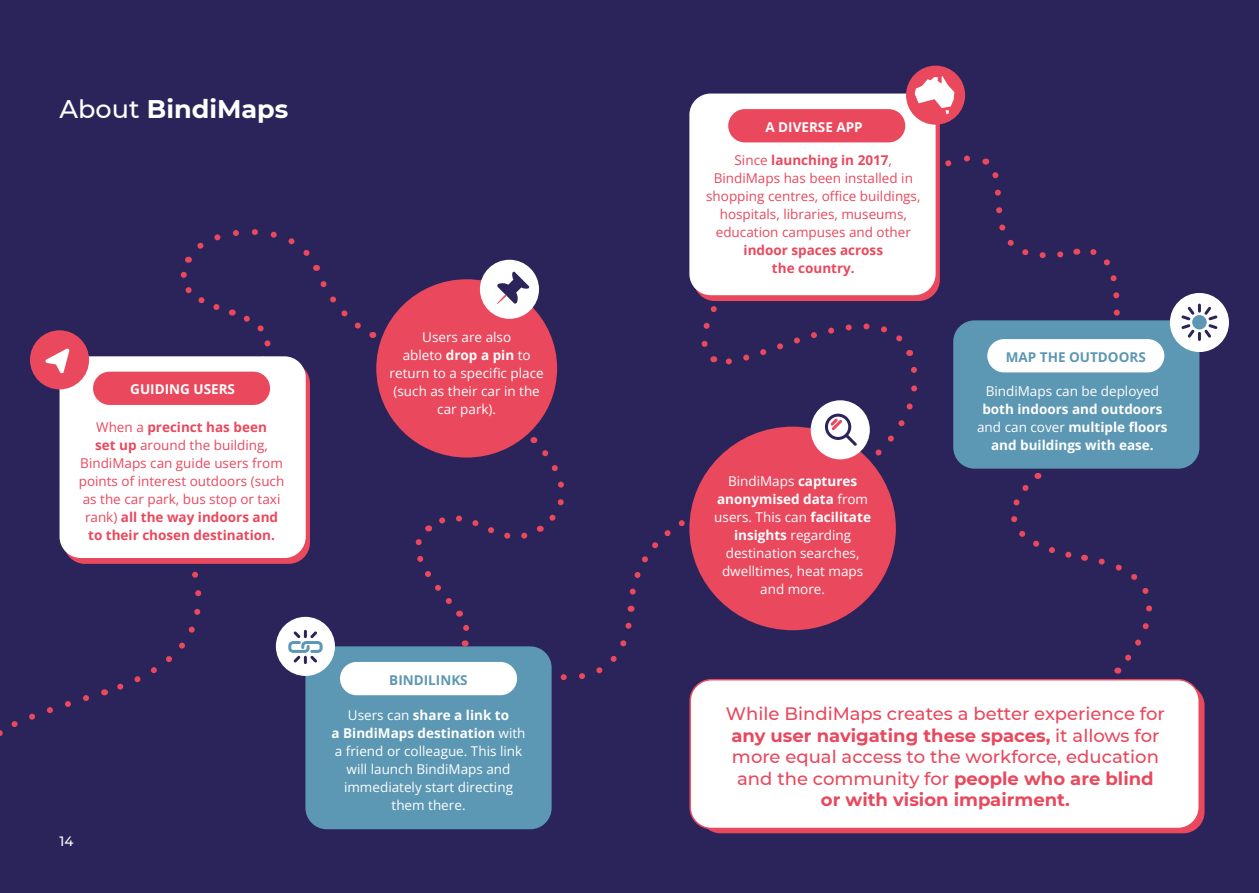
<style>
.page{position:relative;width:1259px;height:893px;background:#2a245a}
.page>*{position:absolute;margin:0;border:0;box-sizing:border-box;transform-origin:0 0}
.Introduction{font:700 25.5px "Montserrat";color:#fff}
.Paragraph_2{font:500 18px/21.6px "Montserrat";color:#e9485d;text-align:center}
.Paragraph{font:13.5px/18px "Open Sans";color:#e9485d;text-align:center}
.Paragraph-2{font:13.5px/18px "Open Sans";color:#fff;text-align:center}
.Paragraph-3{font:700 13.5px/18px "Open Sans";color:#fff;text-align:center}
.Subheading{font:700 13.5px "Open Sans";color:#5c97b3}
.Subheading-2{font:700 13.5px "Open Sans";color:#fff}
.Page_number{font:500 13.5px "Montserrat";color:#fff}
.s1{font-weight:500}
.s2{font-weight:700}
.s3{font-weight:400}
</style>
<div class="page">
<div style="left:699px;top:684px;width:505px;height:149px;background:#e9485d;border-radius:21px"></div>
<svg style="left:104px;top:571px;width:98px;height:125px"></svg>
<svg style="left:0;top:695px;width:89px;height:41px"></svg>
<svg style="left:180px;top:229px;width:193px;height:143px"></svg>
<div style="left:376px;top:279px;width:181px;height:179px;background:#e9485d;border-radius:50%"></div>
<div style="left:690px;top:680px;width:509px;height:148px;background:#fff;border-radius:21px"></div>
<div style="left:689px;top:679px;width:511px;height:150px;border:2px solid #e9485d;border-radius:21px"></div>
<div style="left:305px;top:646px;width:246px;height:183px;background:#5c97b3;border-radius:21px"></div>
<div style="left:276px;top:617px;width:59px;height:59px;background:#fff;border-radius:50%"></div>
<svg style="left:288px;top:629px;width:35px;height:36px"></svg>
<div style="left:64px;top:362px;width:246px;height:202px;background:#e9485d;border-radius:21px"></div>
<div style="left:60px;top:356px;width:246px;height:202px;background:#fff;border-radius:21px"></div>
<div style="left:93px;top:372px;width:177px;height:33px;background:#e9485d;border-radius:17px"></div>
<div style="left:30px;top:330px;width:59px;height:59px;background:#e9485d;border-radius:50%"></div>
<svg style="left:45px;top:348px;width:25px;height:26px"></svg>
<div style="left:340px;top:662px;width:177px;height:33px;background:#fff;border-radius:17px"></div>
<div style="left:1170px;top:293px;width:59px;height:59px;background:#fff;border-radius:50%"></div>
<svg style="left:414px;top:155px;width:805px;height:536px"></svg>
<svg style="left:693px;top:99px;width:247px;height:202px;background:#e75367"></svg>
<div style="left:689px;top:94px;width:246px;height:201px;background:#fff;border-radius:21px"></div>
<div style="left:728px;top:109px;width:177px;height:33px;background:#e9485d;border-radius:17px"></div>
<div style="left:906px;top:66px;width:59px;height:59px;background:#e9485d;border-radius:50%"></div>
<svg style="left:914px;top:76px;width:40px;height:38px"></svg>
<p class="Introduction" style="left:60px;top:91px;width:230px"><span class="s1">About</span> BindiMaps</p>
<h2 class="Subheading-2" style="left:130px;top:379px;width:106px">GUIDING USERS</h2>
<p class="Paragraph" style="left:79px;top:418px;width:207px">When a <span class="s2">precinct has been<br>set up</span> around the building,<br>BindiMaps can guide users from points of interest outdoors (such as the car park, bus stop or taxi rank) <span class="s2">all the way indoors and to their chosen destination.</span></p>
<p class="Paragraph-2" style="left:389px;top:328px;width:156px">Users are also<br>ableto <span class="s2">drop a pin</span> to return to a specific place (such as their car in the car park).</p>
<p class="Page_number" style="left:60px;top:832px;width:16px">14</p>
<h2 class="Subheading" style="left:389px;top:671px;width:80px">BINDILINKS</h2>
<p class="Paragraph-2" style="left:331px;top:706px;width:195px">Users can <span class="s2">share a link to<br>a BindiMaps destination</span> with a friend or colleague. This link will launch BindiMaps and immediately start directing them there.</p>
<h2 class="Subheading-2" style="left:765px;top:118px;width:99px">A DIVERSE APP</h2>
<p class="Paragraph" style="left:706px;top:151px;width:216px">Since <span class="s2">launching in 2017</span>,<br>BindiMaps has been installed in shopping centres, office buildings, hospitals, libraries, museums, education campuses and other <span class="s2">indoor spaces across<br>the country.</span></p>
<p class="Paragraph-2" style="left:714px;top:472px;width:158px">BindiMaps <span class="s2">captures anonymised data</span> from users. This can <span class="s2">facilitate insights</span> regarding destination searches, dwelltimes, heat maps and more.</p>
<h2 class="Subheading" style="left:1006px;top:348px;width:141px">MAP THE OUTDOORS</h2>
<p class="Paragraph-3" style="left:977px;top:382px;width:192px"><span class="s3">BindiMaps can be deployed </span>both indoors and outdoors <span class="s3">and can cover</span> multiple floors and buildings with ease.</p>
<p class="Paragraph_2" style="left:726px;top:702px;width:440px">While BindiMaps creates a better experience for <span class="s2">any user navigating these spaces,</span> it allows for more equal access to the workforce, education and the community for <span class="s2">people who are blind or with vision impairment.</span></p>
</div>
